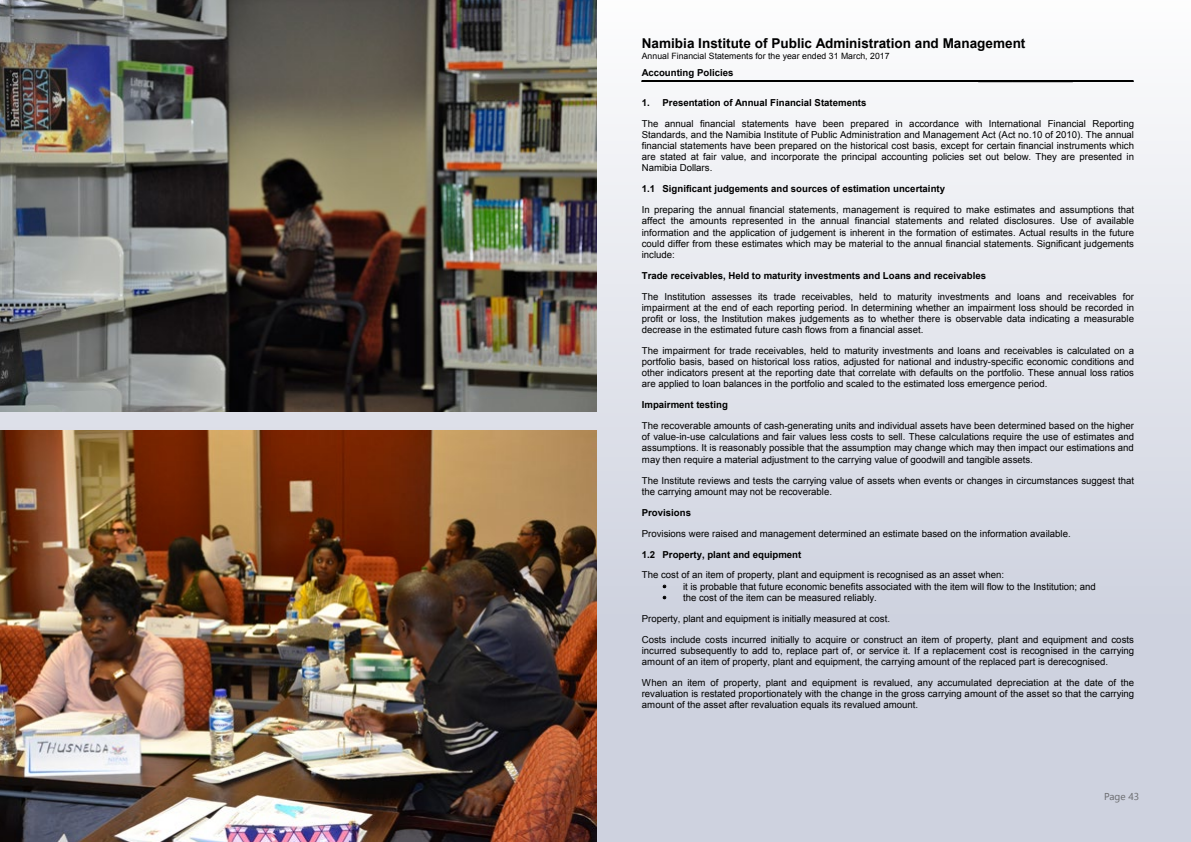
<style>
.page{position:relative;width:1191px;height:842px;background:#fff}
.page>*{position:absolute;margin:0;border:0;box-sizing:border-box;transform-origin:0 0}
.t1{font:700 13.5px "Arial";color:#000}
.t2{font:10px "Leelawadee UI";color:#696a6d}
.t3{font:9.6px/11.1px "Arial";color:#000;text-align:justify}
.t4{font:700 9.6px "Arial";color:#000}
.t5{font:8.7px "Arial";letter-spacing:.005em;color:#000}
</style>
<div class="page">
<div style="left:0;top:0;width:1191px;height:842px;background:linear-gradient(to bottom,#f8f8f9,#c5cad9)"></div>
<hr style="left:642px;top:81px;width:336px;height:1px;background:#000">
<hr style="left:642px;top:82px;width:336px;height:1px;background:#000">
<hr style="left:978px;top:80px;width:34px;height:1px;background:#000">
<hr style="left:978px;top:81px;width:34px;height:1px;background:#000">
<hr style="left:1012px;top:80px;width:60px;height:1px;background:#000">
<hr style="left:1012px;top:81px;width:60px;height:1px;background:#000">
<hr style="left:1072px;top:81px;width:61px;height:1px;background:#000">
<hr style="left:1072px;top:82px;width:61px;height:1px;background:#000">
<img style="left:0;top:430px;width:596px;height:412px">
<img style="left:0;top:0;width:596px;height:412px">
<h1 class="t1" style="left:642px;top:33px;width:385px">Namibia Institute of Public Administration and Management</h1>
<p class="t5" style="left:642px;top:50px;width:249px">Annual Financial Statements for the year ended 31 March, 2017</p>
<p class="t4" style="left:642px;top:66px;width:93px">Accounting Policies</p>
<p class="t4" style="left:642px;top:96px;width:226px">1. Presentation of Annual Financial Statements</p>
<p class="t3" style="left:642px;top:118px;width:494px">The annual financial statements have been prepared in accordance with International Financial Reporting Standards, and the Namibia Institute of Public Administration and Management Act (Act no.10 of 2010). The annual financial statements have been prepared on the historical cost basis, except for certain financial instruments which are stated at fair value, and incorporate the principal accounting policies set out below. They are presented in Namibia Dollars.</p>
<p class="t4" style="left:642px;top:182px;width:305px">1.1 Significant judgements and sources of estimation uncertainty</p>
<p class="t3" style="left:642px;top:204px;width:494px">In preparing the annual financial statements, management is required to make estimates and assumptions that affect the amounts represented in the annual financial statements and related disclosures. Use of available information and the application of judgement is inherent in the formation of estimates. Actual results in the future could differ from these estimates which may be material to the annual financial statements. Significant judgements include:</p>
<p class="t4" style="left:642px;top:269px;width:346px">Trade receivables, Held to maturity investments and Loans and receivables</p>
<p class="t3" style="left:642px;top:291px;width:494px">The Institution assesses its trade receivables, held to maturity investments and loans and receivables for impairment at the end of each reporting period. In determining whether an impairment loss should be recorded in profit or loss, the Institution makes judgements as to whether there is observable data indicating a measurable decrease in the estimated future cash flows from a financial asset.</p>
<p class="t3" style="left:642px;top:345px;width:494px">The impairment for trade receivables, held to maturity investments and loans and receivables is calculated on a portfolio basis, based on historical loss ratios, adjusted for national and industry-specific economic conditions and other indicators present at the reporting date that correlate with defaults on the portfolio. These annual loss ratios are applied to loan balances in the portfolio and scaled to the estimated loss emergence period.</p>
<p class="t4" style="left:642px;top:398px;width:88px">Impairment testing</p>
<p class="t3" style="left:642px;top:420px;width:494px">The recoverable amounts of cash-generating units and individual assets have been determined based on the higher of value-in-use calculations and fair values less costs to sell. These calculations require the use of estimates and assumptions. It is reasonably possible that the assumption may change which may then impact our estimations and may then require a material adjustment to the carrying value of goodwill and tangible assets.</p>
<p class="t3" style="left:642px;top:474px;width:494px">The Institute reviews and tests the carrying value of assets when events or changes in circumstances suggest that the carrying amount may not be recoverable.</p>
<p class="t4" style="left:642px;top:505px;width:51px">Provisions</p>
<p class="t3" style="left:642px;top:527px;width:430px">Provisions were raised and management determined an estimate based on the information available.</p>
<p class="t4" style="left:642px;top:547px;width:161px">1.2 Property, plant and equipment</p>
<p class="t3" style="left:642px;top:569px;width:364px">The cost of an item of property, plant and equipment is recognised as an asset when:</p>
<p class="t3" style="left:662px;top:581px;width:435px">• it is probable that future economic benefits associated with the item will flow to the Institution; and</p>
<p class="t3" style="left:642px;top:587px;width:494px;line-height:21px;text-align:left;text-indent:21px">• the cost of the item can be measured reliably.<br>Property, plant and equipment is initially measured at cost.<br>Costs include costs incurred initially to acquire or construct an item of property, plant and equipment and costs</p>
<p class="t3" style="left:642px;top:645px;width:494px">incurred subsequently to add to, replace part of, or service it. If a replacement cost is recognised in the carrying amount of an item of property, plant and equipment, the carrying amount of the replaced part is derecognised.</p>
<p class="t3" style="left:642px;top:677px;width:494px">When an item of property, plant and equipment is revalued, any accumulated depreciation at the date of the revaluation is restated proportionately with the change in the gross carrying amount of the asset so that the carrying amount of the asset after revaluation equals its revalued amount.</p>
<p class="t2" style="left:1104px;top:789px;width:37px">Page 43</p>
</div>
